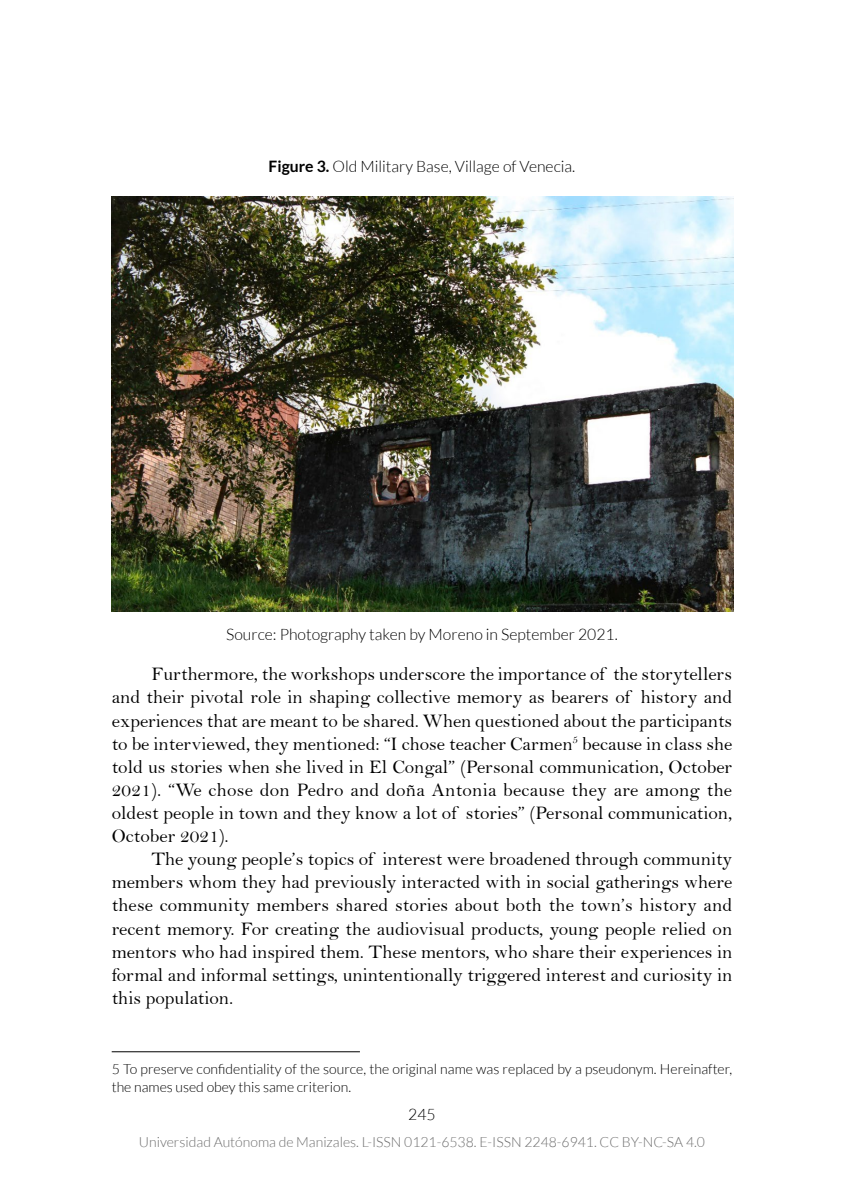
<style>
.page{position:relative;width:844px;height:1191px;background:#fff}
.page>*{position:absolute;margin:0;border:0;box-sizing:border-box;transform-origin:0 0}
.t1{font:19.25px/23.1px "Bell";color:#000;text-align:justify}
.t2{font:300 15.75px "Lato";color:#000}
.t3{font:300 14px/17.5px "Lato";color:#000}
.t4{font:300 14px "Lato";color:#6e6e6e}
.s1{font-weight:700}
</style>
<div class="page">
<img style="left:112px;top:197px;width:621px;height:414px">
<hr style="left:112px;top:1051px;width:248px;height:1px;background:#000">
<p class="t2" style="left:268px;top:158px;width:308px"><span class="s1">Figure 3.</span> Old Military Base, Village of Venecia.</p>
<p class="t2" style="left:226px;top:626px;width:393px">Source: Photography taken by Moreno in September 2021.</p>
<p class="t1" style="left:112px;top:662px;width:622px;text-indent:40px">Furthermore, the workshops underscore the importance of the storytellers and their pivotal role in shaping collective memory as bearers of history and experiences that are meant to be shared. When questioned about the participants to be interviewed, they mentioned: “I chose teacher Carmen<sup>5</sup> because in class she told us stories when she lived in El Congal” (Personal communication, October 2021). “We chose don Pedro and doña Antonia because they are among the oldest people in town and they know a lot of stories” (Personal communication, October 2021).</p>
<p class="t1" style="left:112px;top:847px;width:622px;text-indent:40px">The young people’s topics of interest were broadened through community members whom they had previously interacted with in social gatherings where these community members shared stories about both the town’s history and recent memory. For creating the audiovisual products, young people relied on mentors who had inspired them. These mentors, who share their experiences in formal and informal settings, unintentionally triggered interest and curiosity in this population.</p>
<p class="t3" style="left:112px;top:1060px;width:622px">5 To preserve confidentiality of the source, the original name was replaced by a pseudonym. Hereinafter, the names used obey this same criterion.</p>
<p class="t2" style="left:408px;top:1105px;width:29px">245</p>
<p class="t4" style="left:139px;top:1134px;width:567px">Universidad Autónoma de Manizales. L-ISSN 0121-6538. E-ISSN 2248-6941. CC BY-NC-SA 4.0</p>
</div>
